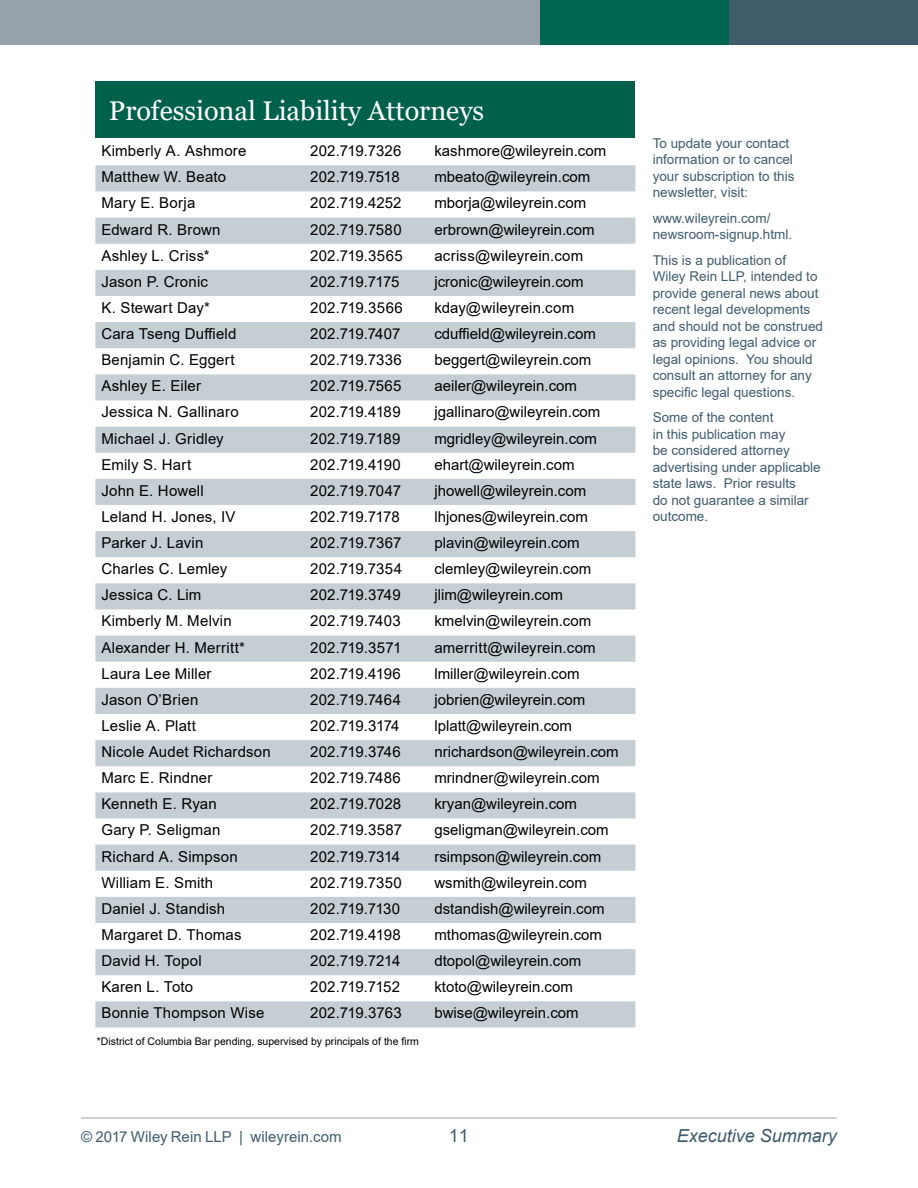
<style>
.page{position:relative;width:918px;height:1188px;background:#fff}
.page>*{position:absolute;margin:0;border:0;box-sizing:border-box;transform-origin:0 0}
.Contributing_Authors{font:27px "Georgia";color:#fff}
.t1{font:italic 18px "Arial";color:#3f5c6c}
.t2{font:18px "Arial";color:#3f5c6c}
.contact_details{font:15px "Arial";letter-spacing:.015em;color:#000}
.BODY_TEXT{font:15px "Arial";color:#000}
.contact_details-2{font:15px "Arial";letter-spacing:-.025em;color:#000}
.contact_details-3{font:15px "Arial";letter-spacing:-.005em;color:#000}
.t3{font:15px "Arial";color:#3f5c6c}
.contact_details-4{font:15px "Arial";letter-spacing:-.015em;color:#000}
.BODY_TEXT-2{font:13.5px/16.5px "Arial";color:#3f5c6c}
.bodycopy_paragraph{font:10.5px "Arial";color:#000}
</style>
<div class="page">
<hr style="left:81px;top:1118px;width:756px;height:1px;background:#97a1b3">
<div style="left:0;top:0;width:540px;height:45px;background:#96a1ab"></div>
<div style="left:540px;top:0;width:189px;height:45px;background:#00664f"></div>
<div style="left:729px;top:0;width:189px;height:45px;background:#405c6b"></div>
<svg style="left:95px;top:165px;width:540px;height:863px"></svg>
<div style="left:95px;top:81px;width:540px;height:57px;background:#00614b"></div>
<p class="Contributing_Authors" style="left:109px;top:94px;width:377px">Professional Liability Attorneys</p>
<p class="contact_details" style="left:101px;top:141px;width:147px">Kimberly A. Ashmore</p>
<p class="contact_details" style="left:310px;top:141px;width:93px">202.719.7326</p>
<p class="BODY_TEXT" style="left:434px;top:141px;width:173px">kashmore@wileyrein.com</p>
<p class="contact_details" style="left:101px;top:167px;width:126px">Matthew W. Beato</p>
<p class="contact_details-2" style="left:310px;top:167px;width:91px">202.719.7518</p>
<p class="BODY_TEXT" style="left:434px;top:167px;width:158px">mbeato@wileyrein.com</p>
<p class="contact_details" style="left:101px;top:193px;width:95px">Mary E. Borja</p>
<p class="contact_details" style="left:310px;top:193px;width:93px">202.719.4252</p>
<p class="BODY_TEXT" style="left:434px;top:193px;width:153px">mborja@wileyrein.com</p>
<p class="contact_details" style="left:101px;top:219px;width:121px">Edward R. Brown</p>
<p class="contact_details" style="left:310px;top:219px;width:93px">202.719.7580</p>
<p class="BODY_TEXT" style="left:434px;top:219px;width:162px">erbrown@wileyrein.com</p>
<p class="contact_details" style="left:101px;top:245px;width:110px">Ashley L. Criss*</p>
<p class="contact_details" style="left:310px;top:245px;width:94px">202.719.3565</p>
<p class="contact_details" style="left:434px;top:245px;width:150px">acriss@wileyrein.com</p>
<p class="contact_details" style="left:101px;top:271px;width:108px">Jason P. Cronic</p>
<p class="contact_details-2" style="left:310px;top:271px;width:91px">202.719.7175</p>
<p class="BODY_TEXT" style="left:434px;top:271px;width:151px">jcronic@wileyrein.com</p>
<p class="contact_details" style="left:101px;top:297px;width:110px">K. Stewart Day*</p>
<p class="contact_details" style="left:310px;top:297px;width:94px">202.719.3566</p>
<p class="contact_details" style="left:434px;top:297px;width:141px">kday@wileyrein.com</p>
<p class="contact_details" style="left:101px;top:323px;width:137px">Cara Tseng Duffield</p>
<p class="contact_details-3" style="left:310px;top:323px;width:92px">202.719.7407</p>
<p class="BODY_TEXT" style="left:434px;top:323px;width:163px">cduffield@wileyrein.com</p>
<p class="contact_details" style="left:101px;top:350px;width:135px">Benjamin C. Eggert</p>
<p class="contact_details" style="left:310px;top:350px;width:93px">202.719.7336</p>
<p class="BODY_TEXT" style="left:434px;top:350px;width:158px">beggert@wileyrein.com</p>
<p class="contact_details" style="left:101px;top:376px;width:101px">Ashley E. Eiler</p>
<p class="contact_details" style="left:310px;top:376px;width:93px">202.719.7565</p>
<p class="BODY_TEXT" style="left:434px;top:376px;width:144px">aeiler@wileyrein.com</p>
<p class="contact_details" style="left:101px;top:402px;width:139px">Jessica N. Gallinaro</p>
<p class="contact_details-2" style="left:310px;top:402px;width:92px">202.719.4189</p>
<p class="BODY_TEXT" style="left:434px;top:402px;width:168px">jgallinaro@wileyrein.com</p>
<p class="contact_details" style="left:101px;top:428px;width:124px">Michael J. Gridley</p>
<p class="contact_details-2" style="left:310px;top:428px;width:92px">202.719.7189</p>
<p class="BODY_TEXT" style="left:434px;top:428px;width:164px">mgridley@wileyrein.com</p>
<p class="contact_details" style="left:101px;top:454px;width:91px">Emily S. Hart</p>
<p class="contact_details-2" style="left:310px;top:454px;width:92px">202.719.4190</p>
<p class="BODY_TEXT" style="left:434px;top:454px;width:142px">ehart@wileyrein.com</p>
<p class="contact_details" style="left:101px;top:480px;width:104px">John E. Howell</p>
<p class="contact_details-3" style="left:310px;top:480px;width:92px">202.719.7047</p>
<p class="BODY_TEXT" style="left:434px;top:480px;width:153px">jhowell@wileyrein.com</p>
<p class="contact_details" style="left:101px;top:506px;width:136px">Leland H. Jones, IV</p>
<p class="contact_details-2" style="left:310px;top:506px;width:91px">202.719.7178</p>
<p class="BODY_TEXT" style="left:434px;top:506px;width:155px">lhjones@wileyrein.com</p>
<p class="contact_details" style="left:101px;top:532px;width:103px">Parker J. Lavin</p>
<p class="contact_details" style="left:310px;top:532px;width:93px">202.719.7367</p>
<p class="BODY_TEXT" style="left:434px;top:532px;width:147px">plavin@wileyrein.com</p>
<p class="contact_details" style="left:101px;top:559px;width:127px">Charles C. Lemley</p>
<p class="contact_details" style="left:310px;top:559px;width:93px">202.719.7354</p>
<p class="BODY_TEXT" style="left:434px;top:559px;width:158px">clemley@wileyrein.com</p>
<p class="contact_details" style="left:101px;top:585px;width:102px">Jessica C. Lim</p>
<p class="contact_details-3" style="left:310px;top:585px;width:92px">202.719.3749</p>
<p class="BODY_TEXT" style="left:434px;top:585px;width:130px">jlim@wileyrein.com</p>
<p class="contact_details" style="left:101px;top:611px;width:132px">Kimberly M. Melvin</p>
<p class="contact_details" style="left:310px;top:611px;width:92px">202.719.7403</p>
<p class="BODY_TEXT" style="left:434px;top:611px;width:158px">kmelvin@wileyrein.com</p>
<p class="contact_details" style="left:101px;top:637px;width:145px">Alexander H. Merritt*</p>
<p class="contact_details" style="left:310px;top:637px;width:93px">202.719.3571</p>
<p class="contact_details" style="left:434px;top:637px;width:163px">amerritt@wileyrein.com</p>
<p class="contact_details" style="left:101px;top:663px;width:112px">Laura Lee Miller</p>
<p class="contact_details-2" style="left:310px;top:663px;width:92px">202.719.4196</p>
<p class="BODY_TEXT" style="left:434px;top:663px;width:147px">lmiller@wileyrein.com</p>
<p class="contact_details" style="left:101px;top:689px;width:98px">Jason O’Brien</p>
<p class="contact_details" style="left:310px;top:689px;width:92px">202.719.7464</p>
<p class="BODY_TEXT" style="left:434px;top:689px;width:153px">jobrien@wileyrein.com</p>
<p class="contact_details" style="left:101px;top:715px;width:96px">Leslie A. Platt</p>
<p class="contact_details-2" style="left:310px;top:715px;width:91px">202.719.3174</p>
<p class="BODY_TEXT" style="left:434px;top:715px;width:139px">lplatt@wileyrein.com</p>
<p class="contact_details" style="left:101px;top:741px;width:171px">Nicole Audet Richardson</p>
<p class="contact_details-3" style="left:310px;top:741px;width:92px">202.719.3746</p>
<p class="BODY_TEXT" style="left:434px;top:741px;width:186px">nrichardson@wileyrein.com</p>
<p class="contact_details" style="left:101px;top:768px;width:113px">Marc E. Rindner</p>
<p class="contact_details" style="left:310px;top:768px;width:92px">202.719.7486</p>
<p class="BODY_TEXT" style="left:434px;top:768px;width:167px">mrindner@wileyrein.com</p>
<p class="contact_details" style="left:101px;top:794px;width:117px">Kenneth E. Ryan</p>
<p class="contact_details" style="left:310px;top:794px;width:93px">202.719.7028</p>
<p class="BODY_TEXT" style="left:434px;top:794px;width:144px">kryan@wileyrein.com</p>
<p class="contact_details" style="left:101px;top:820px;width:121px">Gary P. Seligman</p>
<p class="contact_details" style="left:310px;top:820px;width:94px">202.719.3587</p>
<p class="BODY_TEXT" style="left:434px;top:820px;width:176px">gseligman@wileyrein.com</p>
<p class="contact_details" style="left:101px;top:846px;width:138px">Richard A. Simpson</p>
<p class="contact_details-2" style="left:310px;top:846px;width:92px">202.719.7314</p>
<p class="BODY_TEXT" style="left:434px;top:846px;width:168px">rsimpson@wileyrein.com</p>
<p class="contact_details" style="left:101px;top:872px;width:113px">William E. Smith</p>
<p class="contact_details" style="left:310px;top:872px;width:93px">202.719.7350</p>
<p class="BODY_TEXT" style="left:434px;top:872px;width:154px">wsmith@wileyrein.com</p>
<p class="contact_details" style="left:101px;top:898px;width:125px">Daniel J. Standish</p>
<p class="contact_details-2" style="left:310px;top:898px;width:92px">202.719.7130</p>
<p class="BODY_TEXT" style="left:434px;top:898px;width:172px">dstandish@wileyrein.com</p>
<p class="contact_details" style="left:101px;top:924px;width:142px">Margaret D. Thomas</p>
<p class="contact_details-2" style="left:310px;top:924px;width:92px">202.719.4198</p>
<p class="BODY_TEXT" style="left:434px;top:924px;width:169px">mthomas@wileyrein.com</p>
<p class="contact_details" style="left:101px;top:950px;width:102px">David H. Topol</p>
<p class="contact_details-4" style="left:310px;top:950px;width:92px">202.719.7214</p>
<p class="BODY_TEXT" style="left:434px;top:950px;width:148px">dtopol@wileyrein.com</p>
<p class="contact_details" style="left:101px;top:977px;width:93px">Karen L. Toto</p>
<p class="contact_details-2" style="left:310px;top:977px;width:91px">202.719.7152</p>
<p class="BODY_TEXT" style="left:434px;top:977px;width:140px">ktoto@wileyrein.com</p>
<p class="contact_details" style="left:101px;top:1003px;width:165px">Bonnie Thompson Wise</p>
<p class="contact_details-3" style="left:310px;top:1003px;width:93px">202.719.3763</p>
<p class="BODY_TEXT" style="left:434px;top:1003px;width:146px">bwise@wileyrein.com</p>
<p class="bodycopy_paragraph" style="left:97px;top:1034px;width:324px">*District of Columbia Bar pending, supervised by principals of the firm</p>
<p class="BODY_TEXT-2" style="left:653px;top:134px;width:143px">To update your contact information or to cancel your subscription to this newsletter, visit:</p>
<p class="BODY_TEXT-2" style="left:653px;top:209px;width:141px">www.wileyrein.com/ newsroom-signup.html.</p>
<p class="BODY_TEXT-2" style="left:653px;top:251px;width:172px">This is a publication of<br>Wiley Rein LLP, intended to provide general news about recent legal developments and should not be construed as providing legal advice or legal opinions. You should consult an attorney for any specific legal questions.</p>
<p class="BODY_TEXT-2" style="left:653px;top:409px;width:170px">Some of the content<br>in this publication may<br>be considered attorney advertising under applicable state laws. Prior results<br>do not guarantee a similar outcome.</p>
<p class="t3" style="left:81px;top:1126px;width:262px">© 2017 Wiley Rein LLP | wileyrein.com</p>
<p class="t2" style="left:449px;top:1123px;width:22px">11</p>
<p class="t1" style="left:677px;top:1124px;width:162px">Executive Summary</p>
</div>
